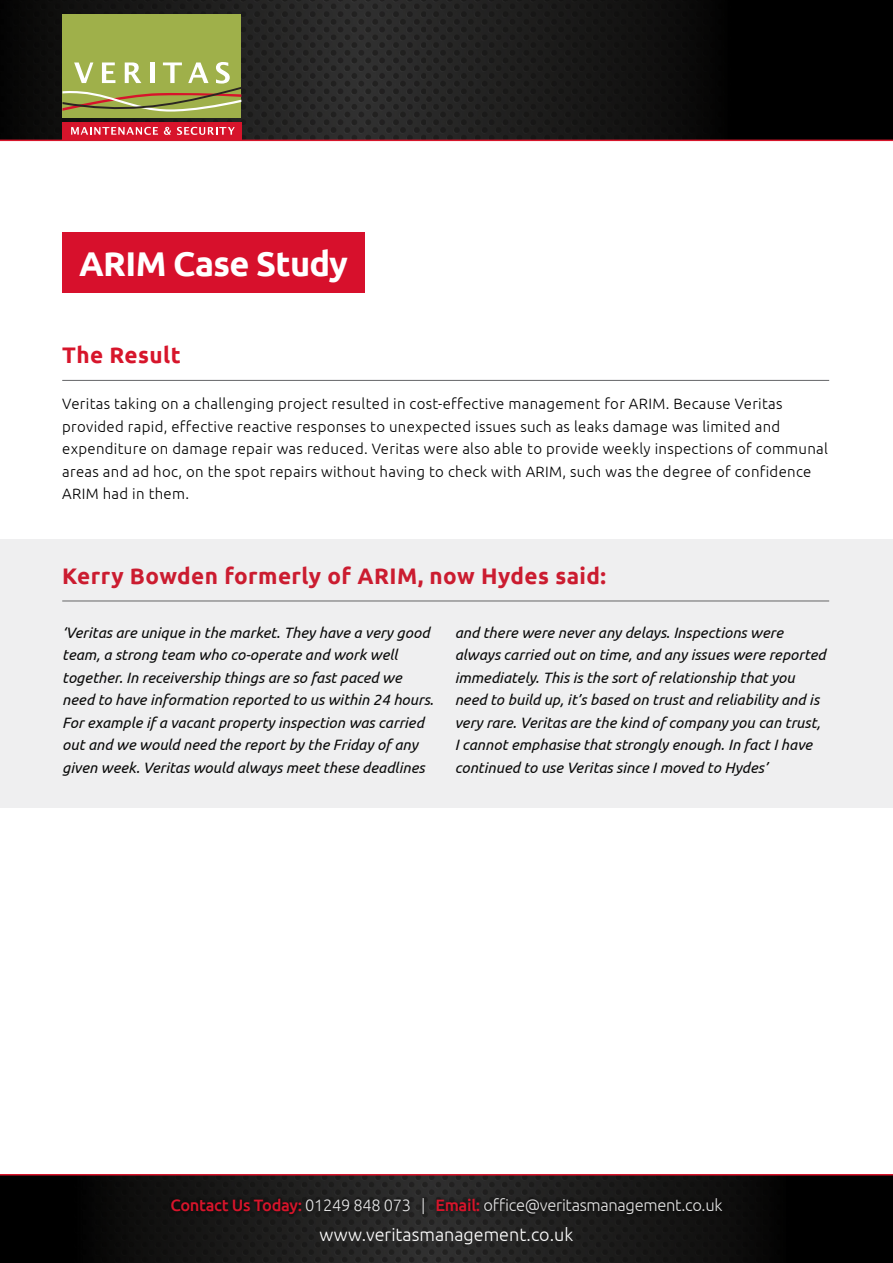
<style>
.page{position:relative;width:893px;height:1263px;background:#fff}
.page>*{position:absolute;margin:0;border:0;box-sizing:border-box;transform-origin:0 0}
.t1{font:700 34.35px "Ubuntu";letter-spacing:-.02em;color:#fff}
.t2{font:700 22.5px "Ubuntu";letter-spacing:.02em;color:#d7152b}
.t3{font:300 18px "Ubuntu";color:#fff}
.t4{font:300 16.5px "Ubuntu";letter-spacing:-.02em;color:#e3e3e3}
.t5{font:italic 15px/22.5px "Ubuntu";color:#000}
.t6{font:300 15px/22.5px "Ubuntu";letter-spacing:.02em;color:#000}
.s1{font-weight:500;color:#d7152b}
</style>
<div class="page">
<div style="left:0;top:0;width:893px;height:140px;background:#000"></div>
<svg style="left:0;top:0;width:838px;height:140px"></svg>
<svg style="left:0;top:1175px;width:893px;height:88px;background:#141212"></svg>
<div style="left:167px;top:1194px;width:559px;height:25px;background:#000;opacity:.89"></div>
<hr style="left:0;top:140px;width:893px;height:1px;background:#d7152b">
<hr style="left:0;top:1174px;width:893px;height:1px;background:#d7152b">
<hr style="left:62px;top:380px;width:767px;height:1px;background:#646567">
<div style="left:0;top:539px;width:893px;height:269px;background:#efeff0"></div>
<div style="left:62px;top:232px;width:303px;height:61px;background:#d7102c"></div>
<div style="left:62px;top:14px;width:179px;height:103px;background:#9fb04a"></div>
<svg style="left:62px;top:62px;width:179px;height:50px"></svg>
<div style="left:62px;top:122px;width:180px;height:18px;background:#d7142b"></div>
<svg style="left:71px;top:127px;width:87px;height:8px"></svg>
<svg style="left:164px;top:127px;width:7px;height:8px"></svg>
<svg style="left:177px;top:127px;width:58px;height:8px"></svg>
<h1 class="t1" style="left:79px;top:243px;width:270px">ARIM Case Study</h1>
<h2 class="t2" style="left:62px;top:341px;width:120px">The Result</h2>
<p class="t6" style="left:62px;top:392px;width:767px">Veritas taking on a challenging project resulted in cost-effective management for ARIM. Because Veritas provided rapid, effective reactive responses to unexpected issues such as leaks damage was limited and expenditure on damage repair was reduced. Veritas were also able to provide weekly inspections of communal areas and ad hoc, on the spot repairs without having to check with ARIM, such was the degree of confidence ARIM had in them.</p>
<h2 class="t2" style="left:62px;top:562px;width:545px">Kerry Bowden formerly of ARIM, now Hydes said:</h2>
<p class="t5" style="left:62px;top:621px;width:373px">‘Veritas are unique in the market. They have a very good team, a strong team who co-operate and work well together. In receivership things are so fast paced we need to have information reported to us within 24 hours.<br>For example if a vacant property inspection was carried out and we would need the report by the Friday of any given week. Veritas would always meet these deadlines</p>
<p class="t5" style="left:455px;top:621px;width:373px">and there were never any delays. Inspections were always carried out on time, and any issues were reported immediately. This is the sort of relationship that you need to build up, it’s based on trust and reliability and is very rare. Veritas are the kind of company you can trust, I cannot emphasise that strongly enough. In fact I have continued to use Veritas since I moved to Hydes’</p>
<p class="t4" style="left:170px;top:1196px;width:554px"><span class="s1">Contact Us Today:</span> 01249 848 073 | <span class="s1">Email:</span> office@veritasmanagement.co.uk</p>
<p class="t3" style="left:320px;top:1224px;width:255px">www.veritasmanagement.co.uk</p>
</div>
